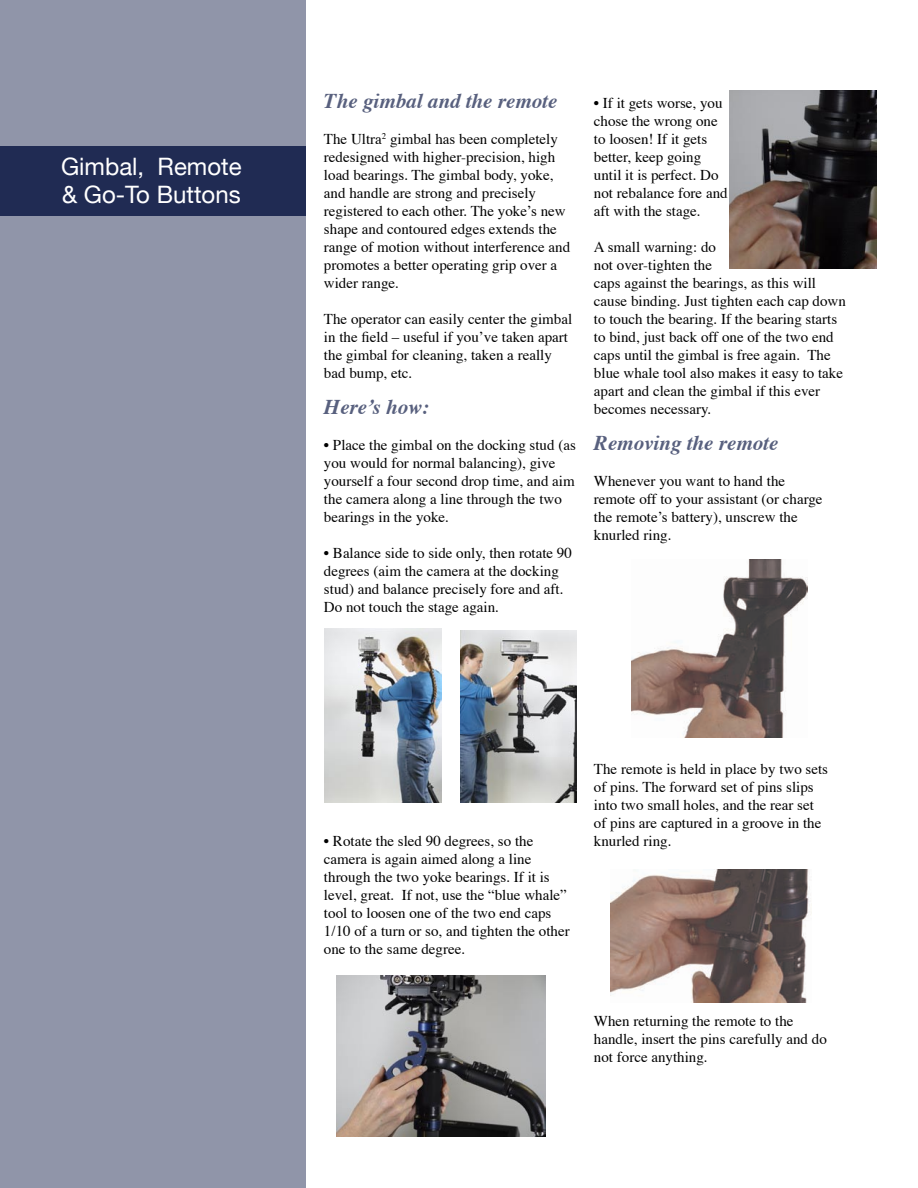
<style>
.page{position:relative;width:918px;height:1188px;background:#fff}
.page>*{position:absolute;margin:0;border:0;box-sizing:border-box;transform-origin:0 0}
.t1{font:24px/28.8px "Helvetica Neue";color:#fff}
.t2{font:italic 700 21px "Times";color:#58607e}
.t3{font:15px/18px "Times";color:#000}
</style>
<div class="page">
<div style="left:0;top:0;width:306px;height:1188px;background:#9095a9"></div>
<div style="left:0;top:146px;width:306px;height:70px;background:#202b53"></div>
<img style="left:632px;top:560px;width:175px;height:178px">
<img style="left:324px;top:629px;width:117px;height:173px">
<img style="left:461px;top:630px;width:115px;height:173px">
<img style="left:336px;top:976px;width:210px;height:160px">
<img style="left:729px;top:90px;width:147px;height:179px">
<img style="left:611px;top:870px;width:200px;height:132px">
<h1 class="t1" style="left:61px;top:151px;width:182px">Gimbal, Remote &amp; Go-To Buttons</h1>
<h2 class="t2" style="left:324px;top:81px;width:235px">The gimbal and the remote</h2>
<p class="t3" style="left:324px;top:129px;width:248px">The Ultra<sup>2</sup> gimbal has been completely redesigned with higher-precision, high load bearings. The gimbal body, yoke, and handle are strong and precisely registered to each other. The yoke’s new shape and contoured edges extends the range of motion without interference and promotes a better operating grip over a wider range.</p>
<p class="t3" style="left:324px;top:309px;width:250px">The operator can easily center the gimbal in the field – useful if you’ve taken apart the gimbal for cleaning, taken a really bad bump, etc.</p>
<h2 class="t2" style="left:324px;top:387px;width:107px">Here’s how:</h2>
<p class="t3" style="left:324px;top:435px;width:253px">• Place the gimbal on the docking stud (as you would for normal balancing), give yourself a four second drop time, and aim the camera along a line through the two bearings in the yoke.</p>
<p class="t3" style="left:324px;top:543px;width:249px">• Balance side to side only, then rotate 90 degrees (aim the camera at the docking stud) and balance precisely fore and aft.<br>Do not touch the stage again.</p>
<p class="t3" style="left:594px;top:93px;width:135px">• If it gets worse, you chose the wrong one to loosen! If it gets better, keep going until it is perfect. Do not rebalance fore and aft with the stage.</p>
<p class="t3" style="left:594px;top:237px;width:253px">A small warning: do<br>not over-tighten the<br>caps against the bearings, as this will cause binding. Just tighten each cap down to touch the bearing. If the bearing starts to bind, just back off one of the two end caps until the gimbal is free again. The blue whale tool also makes it easy to take apart and clean the gimbal if this ever becomes necessary.</p>
<h2 class="t2" style="left:594px;top:423px;width:186px">Removing the remote</h2>
<p class="t3" style="left:594px;top:471px;width:230px">Whenever you want to hand the remote off to your assistant (or charge the remote’s battery), unscrew the knurled ring.</p>
<p class="t3" style="left:324px;top:831px;width:247px">• Rotate the sled 90 degrees, so the camera is again aimed along a line through the two yoke bearings. If it is level, great. If not, use the “blue whale” tool to loosen one of the two end caps 1/10 of a turn or so, and tighten the other one to the same degree.</p>
<p class="t3" style="left:594px;top:759px;width:236px">The remote is held in place by two sets of pins. The forward set of pins slips into two small holes, and the rear set of pins are captured in a groove in the knurled ring.</p>
<p class="t3" style="left:594px;top:1011px;width:234px">When returning the remote to the handle, insert the pins carefully and do not force anything.</p>
</div>
